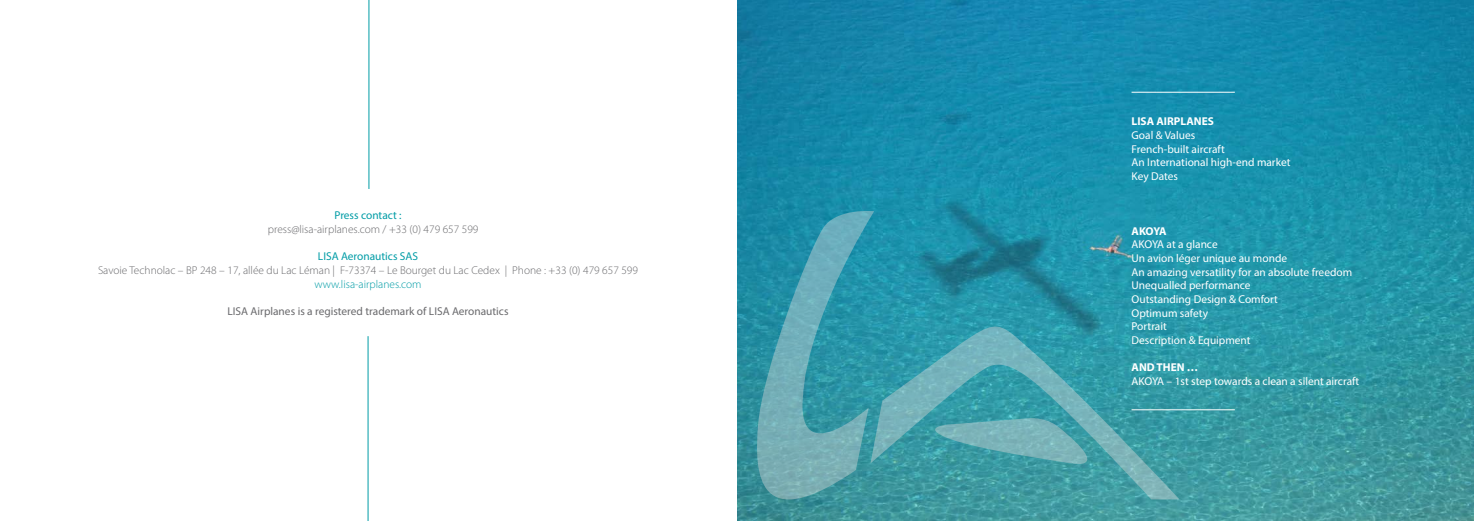
<style>
.page{position:relative;width:1474px;height:521px;background:#fff}
.page>*{position:absolute;margin:0;border:0;box-sizing:border-box;transform-origin:0 0}
.t1{font:11.38px/13.7px "Myriad Pro";color:#fff}
.t2{font:300 11.38px "Myriad Pro";color:#69696c}
.t3{font:11.38px "Myriad Pro";color:#69696c}
.t4{font:11.38px "Myriad Pro";color:#009ca6}
.t5{font:700 11.38px "Myriad Pro";color:#fff}
.t6{font:300 11.38px "Myriad Pro";color:#009ca6}
</style>
<div class="page">
<hr style="left:368px;top:0;width:1px;height:189px;background:#009ca6">
<hr style="left:367px;top:336px;width:1px;height:185px;background:#009ca6">
<img style="left:737px;top:0;width:736px;height:521px">
<hr style="left:1131px;top:92px;width:103px;height:1px;background:#fff">
<hr style="left:1131px;top:409px;width:103px;height:1px;background:#fff">
<svg style="left:757px;top:211px;width:117px;height:288px;background:#499ead"></svg>
<svg style="left:870px;top:312px;width:309px;height:187px;background:#419fab"></svg>
<svg style="left:917px;top:416px;width:196px;height:55px;background:#57a6ad"></svg>
<p class="t4" style="left:334px;top:209px;width:69px">Press contact :</p>
<p class="t2" style="left:268px;top:223px;width:212px">press@lisa-airplanes.com / +33 (0) 479 657 599</p>
<p class="t4" style="left:318px;top:250px;width:102px">LISA Aeronautics SAS</p>
<p class="t2" style="left:98px;top:264px;width:541px">Savoie Technolac – BP 248 – 17, allée du Lac Léman | F-73374 – Le Bourget du Lac Cedex | Phone : +33 (0) 479 657 599</p>
<p class="t6" style="left:314px;top:278px;width:108px">www.lisa-airplanes.com</p>
<p class="t3" style="left:227px;top:304px;width:282px">LISA Airplanes is a registered trademark of LISA Aeronautics</p>
<p class="t5" style="left:1131px;top:114px;width:84px">LISA AIRPLANES</p>
<p class="t1" style="left:1131px;top:128px;width:160px">Goal &amp; Values<br>French-built aircraft<br>An International high-end market<br>Key Dates</p>
<p class="t5" style="left:1131px;top:223px;width:37px">AKOYA</p>
<p class="t1" style="left:1131px;top:237px;width:222px">AKOYA at a glance<br>Un avion léger unique au monde<br>An amazing versatility for an absolute freedom<br>Unequalled performance<br>Outstanding Design &amp; Comfort<br>Optimum safety<br>Portrait<br>Description &amp; Equipment</p>
<p class="t5" style="left:1131px;top:360px;width:68px">AND THEN …</p>
<p class="t1" style="left:1131px;top:374px;width:229px">AKOYA – 1st step towards a clean a silent aircraft</p>
</div>
